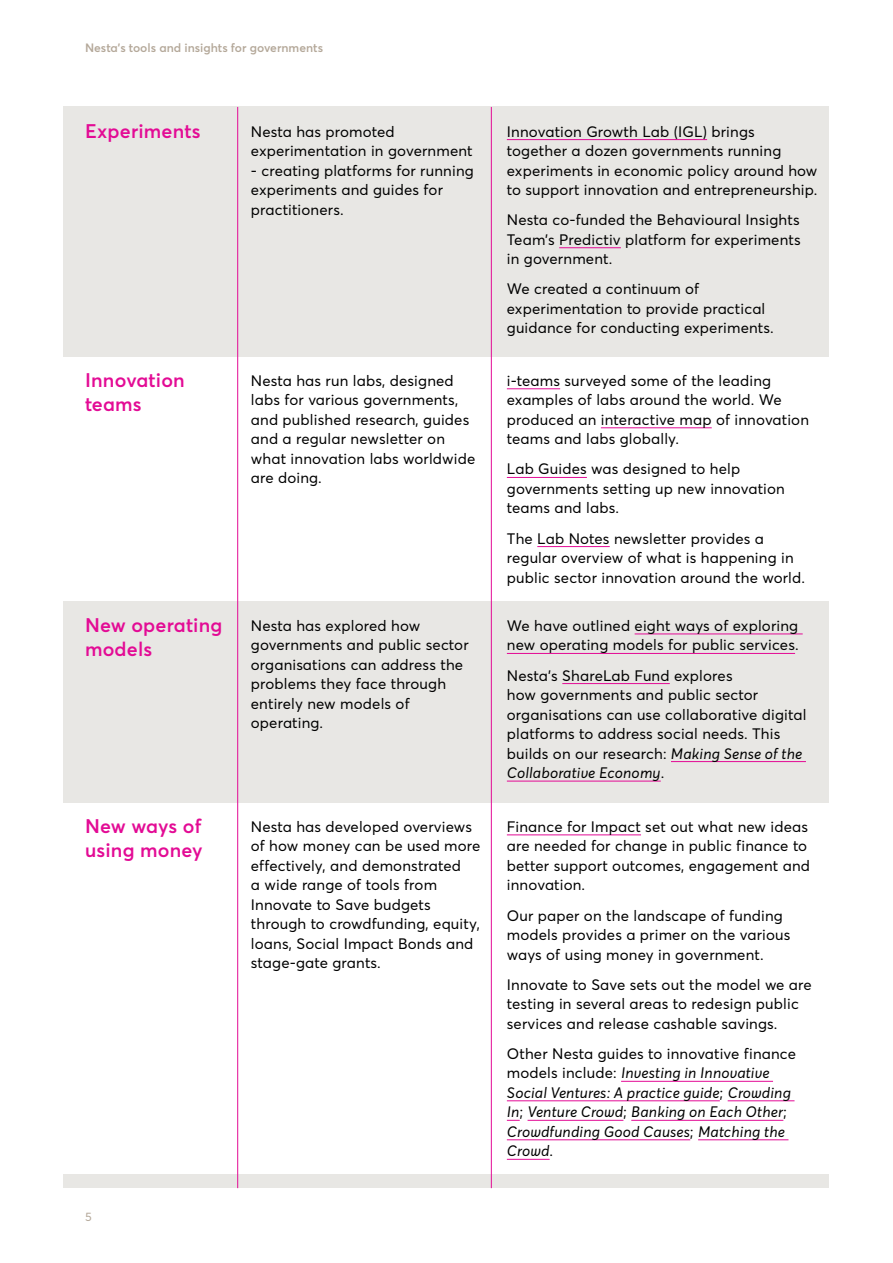
<style>
.page{position:relative;width:893px;height:1263px;background:#fff}
.page>*{position:absolute;margin:0;border:0;box-sizing:border-box;transform-origin:0 0}
.t1{font:600 19.5px/24px "Averta";letter-spacing:.01em;color:#e30b95}
.t2{font:15px/19.5px "Averta";letter-spacing:.01em;color:#000}
.t3{font:italic 15px/19.5px "Averta";letter-spacing:.01em;color:#000}
.t4{font:600 12px "Averta";color:#b4a899}
.t5{font:12px "Averta";color:#b4a899}
.s1{font-style:italic}
.s2{font-style:normal}
</style>
<div class="page">
<div style="left:64px;top:1174px;width:765px;height:14px;background:#e8e7e4"></div>
<div style="left:64px;top:106px;width:765px;height:251px;background:#e8e7e4"></div>
<div style="left:64px;top:601px;width:765px;height:202px;background:#e8e7e4"></div>
<hr style="left:507px;top:139px;width:200px;height:1px;background:#e30b95">
<hr style="left:559px;top:247px;width:62px;height:1px;background:#e30b95">
<hr style="left:635px;top:634px;width:168px;height:1px;background:#e30b95">
<hr style="left:507px;top:653px;width:288px;height:1px;background:#e30b95">
<hr style="left:562px;top:683px;width:108px;height:1px;background:#e30b95">
<hr style="left:671px;top:761px;width:135px;height:1px;background:#e30b95">
<hr style="left:507px;top:781px;width:154px;height:1px;background:#e30b95">
<hr style="left:507px;top:388px;width:53px;height:1px;background:#e30b95">
<hr style="left:601px;top:427px;width:111px;height:1px;background:#e30b95">
<hr style="left:507px;top:477px;width:80px;height:1px;background:#e30b95">
<hr style="left:537px;top:546px;width:73px;height:1px;background:#e30b95">
<hr style="left:507px;top:834px;width:134px;height:1px;background:#e30b95">
<hr style="left:621px;top:1081px;width:152px;height:1px;background:#e30b95">
<hr style="left:507px;top:1100px;width:213px;height:1px;background:#e30b95">
<hr style="left:728px;top:1100px;width:66px;height:1px;background:#e30b95">
<svg style="left:507px;top:1120px;width:13px;height:1px"></svg>
<hr style="left:528px;top:1120px;width:95px;height:1px;background:#e30b95">
<hr style="left:631px;top:1120px;width:152px;height:1px;background:#e30b95">
<hr style="left:507px;top:1139px;width:183px;height:1px;background:#e30b95">
<hr style="left:698px;top:1139px;width:90px;height:1px;background:#e30b95">
<hr style="left:507px;top:1159px;width:43px;height:1px;background:#e30b95">
<hr style="left:237px;top:107px;width:1px;height:1081px;background:#e30b95">
<hr style="left:491px;top:107px;width:1px;height:1081px;background:#e30b95">
<p class="t4" style="left:85px;top:40px;width:240px">Nesta’s tools and insights for governments</p>
<h1 class="t1" style="left:85px;top:119px;width:117px">Experiments</h1>
<p class="t2" style="left:251px;top:121px;width:223px">Nesta has promoted experimentation in government</p>
<p class="t2" style="left:251px;top:160px;width:224px">- creating platforms for running experiments and guides for practitioners.</p>
<p class="t2" style="left:507px;top:121px;width:312px">Innovation Growth Lab (IGL) brings together a dozen governments running experiments in economic policy around how to support innovation and entrepreneurship.</p>
<p class="t2" style="left:507px;top:210px;width:295px;text-align:justify">Nesta co-funded the Behavioural Insights Team’s Predictiv platform for experiments in government.</p>
<p class="t2" style="left:507px;top:279px;width:268px">We created a continuum of experimentation to provide practical guidance for conducting experiments.</p>
<h1 class="t1" style="left:85px;top:368px;width:101px">Innovation teams</h1>
<p class="t2" style="left:251px;top:371px;width:226px">Nesta has run labs, designed labs for various governments, and published research, guides and a regular newsletter on what innovation labs worldwide are doing.</p>
<p class="t2" style="left:507px;top:371px;width:304px">i-teams surveyed some of the leading examples of labs around the world. We produced an interactive map of innovation teams and labs globally.</p>
<p class="t2" style="left:507px;top:459px;width:280px">Lab Guides was designed to help governments setting up new innovation teams and labs.</p>
<p class="t2" style="left:507px;top:528px;width:300px">The Lab Notes newsletter provides a regular overview of what is happening in public sector innovation around the world.</p>
<h1 class="t1" style="left:85px;top:613px;width:139px">New operating models</h1>
<p class="t2" style="left:251px;top:616px;width:219px">Nesta has explored how governments and public sector organisations can address the problems they face through entirely new models of operating.</p>
<p class="t2" style="left:507px;top:616px;width:293px">We have outlined eight ways of exploring new operating models for public services.</p>
<p class="t2" style="left:507px;top:665px;width:301px">Nesta’s ShareLab Fund explores<br>how governments and public sector organisations can use collaborative digital platforms to address social needs. This builds on our research: <span class="s1">Making Sense of the Collaborative Economy</span>.</p>
<h1 class="t1" style="left:85px;top:814px;width:119px">New ways of using money</h1>
<p class="t2" style="left:251px;top:817px;width:231px">Nesta has developed overviews of how money can be used more effectively, and demonstrated<br>a wide range of tools from<br>Innovate to Save budgets through to crowdfunding, equity, loans, Social Impact Bonds and stage-gate grants.</p>
<p class="t2" style="left:507px;top:817px;width:305px">Finance for Impact set out what new ideas are needed for change in public finance to better support outcomes, engagement and innovation.</p>
<p class="t2" style="left:507px;top:905px;width:285px">Our paper on the landscape of funding models provides a primer on the various ways of using money in government.</p>
<p class="t2" style="left:507px;top:974px;width:306px">Innovate to Save sets out the model we are testing in several areas to redesign public services and release cashable savings.</p>
<p class="t3" style="left:507px;top:1044px;width:291px"><span class="s2">Other Nesta guides to innovative finance models include:</span> Investing in Innovative Social Ventures: A practice guide<span class="s2">;</span> Crowding In<span class="s2">;</span> Venture Crowd<span class="s2">;</span> Banking on Each Other<span class="s2">; </span>Crowdfunding Good Causes<span class="s2">;</span> Matching the Crowd<span class="s2">.</span></p>
<p class="t5" style="left:85px;top:1209px;width:8px">5</p>
</div>
